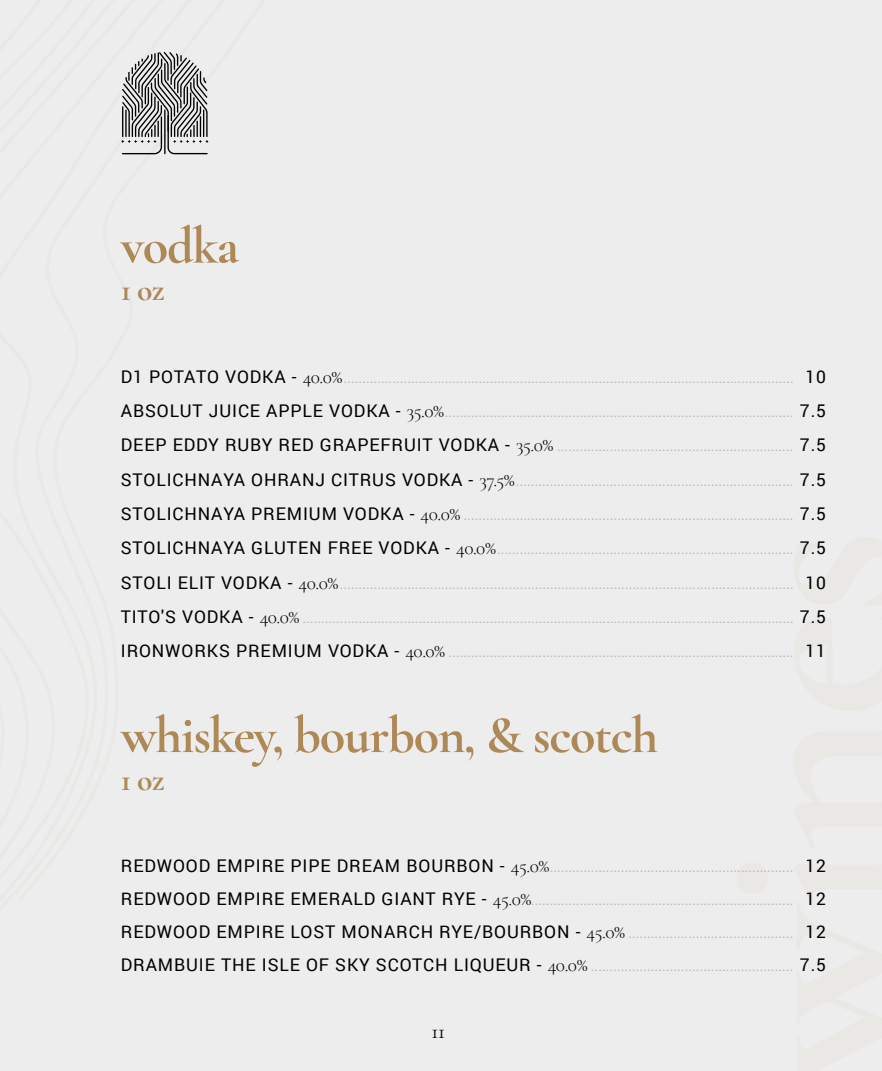
<style>
.page{position:relative;width:882px;height:1071px;background:#eeeded}
.page>*{position:absolute;margin:0;border:0;box-sizing:border-box;transform-origin:0 0}
.t1{font:700 52.5px "Cormorant Garamond";letter-spacing:-.025em;color:#ae8958}
.t2{font:700 31.5px "Cormorant Garamond";color:#ae8958}
.t3{font:21px "Cormorant Garamond";color:#000}
.t4{font:17.5px/34.3px "Roboto";letter-spacing:.05em;color:#000}
.t5{font:14px "Roboto";color:#b7b7b8}
.s1{font-family:"Cormorant Garamond";font-weight:300;font-size:19.25px}
</style>
<div class="page">
<svg style="left:121px;top:51px;width:88px;height:104px"></svg>
<h1 class="t1" style="left:121px;top:213px;width:120px">vodka</h1>
<h2 class="t2" style="left:121px;top:271px;width:45px">1 oz</h2>
<p class="t4" style="left:121px;top:359px;width:434px">D1 POTATO VODKA - <span class="s1">40.0%<br></span>ABSOLUT JUICE APPLE VODKA - <span class="s1">35.0%<br></span>DEEP EDDY RUBY RED GRAPEFRUIT VODKA - <span class="s1">35.0%<br></span>STOLICHNAYA OHRANJ CITRUS VODKA - <span class="s1">37.5%<br></span>STOLICHNAYA PREMIUM VODKA - <span class="s1">40.0%<br></span>STOLICHNAYA GLUTEN FREE VODKA - <span class="s1">40.0%<br></span>STOLI ELIT VODKA - <span class="s1">40.0%<br></span>TITO'S VODKA - <span class="s1">40.0%<br></span>IRONWORKS PREMIUM VODKA - <span class="s1">40.0%</span></p>
<p class="t4" style="left:800px;top:359px;width:28px;text-align:center">10<br>7.5<br>7.5<br>7.5<br>7.5<br>7.5<br>10<br>7.5<br>11</p>
<p class="t5" style="left:344px;top:368px;width:452px">........................................................................................................................</p>
<p class="t5" style="left:445px;top:402px;width:350px">.............................................................................................</p>
<p class="t5" style="left:557px;top:437px;width:238px">...............................................................</p>
<p class="t5" style="left:516px;top:471px;width:279px">..........................................................................</p>
<p class="t5" style="left:464px;top:505px;width:332px">........................................................................................</p>
<p class="t5" style="left:497px;top:540px;width:298px">...............................................................................</p>
<p class="t5" style="left:340px;top:574px;width:455px">.........................................................................................................................</p>
<p class="t5" style="left:302px;top:608px;width:493px">...................................................................................................................................</p>
<p class="t5" style="left:449px;top:642px;width:347px">............................................................................................</p>
<h1 class="t1" style="left:121px;top:703px;width:539px">whiskey, bourbon, &amp; scotch</h1>
<h2 class="t2" style="left:121px;top:760px;width:45px">1 oz</h2>
<p class="t4" style="left:121px;top:849px;width:506px;line-height:32.9px">REDWOOD EMPIRE PIPE DREAM BOURBON - <span class="s1">45.0% </span>REDWOOD EMPIRE EMERALD GIANT RYE - <span class="s1">45.0% </span>REDWOOD EMPIRE LOST MONARCH RYE/BOURBON - <span class="s1">45.0% </span>DRAMBUIE THE ISLE OF SKY SCOTCH LIQUEUR - <span class="s1">40.0%</span></p>
<p class="t4" style="left:800px;top:849px;width:28px;line-height:32.9px;text-align:center">12<br>12<br>12<br>7.5</p>
<p class="t5" style="left:538px;top:857px;width:257px">....................................................................</p>
<p class="t5" style="left:531px;top:890px;width:264px">......................................................................</p>
<p class="t5" style="left:628px;top:923px;width:167px">............................................</p>
<p class="t5" style="left:591px;top:956px;width:204px">......................................................</p>
<h3 class="t3" style="left:431px;top:1018px;width:15px">11</h3>
</div>
